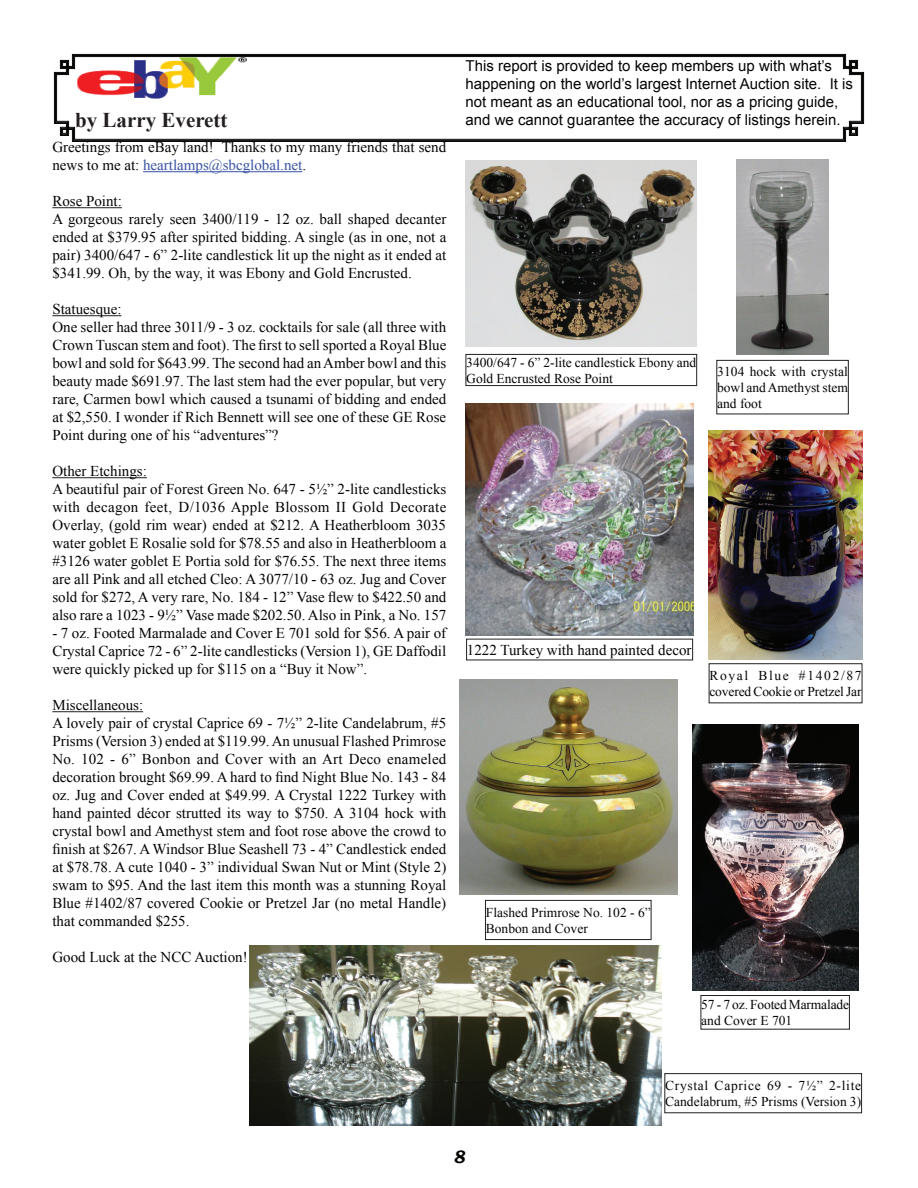
<style>
.page{position:relative;width:918px;height:1188px;background:#fff}
.page>*{position:absolute;margin:0;border:0;box-sizing:border-box;transform-origin:0 0}
.t1{font:700 21px "Times New Roman";color:#231f20}
.t2{font:italic 700 18px "Bookman Old Style";color:#040503}
.t3{font:15px/18px "Times New Roman";color:#040503}
.t4{font:15px/18px "Arial";color:#040503}
.t5{font:13.5px/16.2px "Times New Roman";color:#040503}
.s1{color:#3853a3}
</style>
<div class="page">
<svg style="left:54px;top:54px;width:810px;height:88px;background:#212221"></svg>
<svg style="left:55px;top:55px;width:808px;height:86px;background:#20211f"></svg>
<svg style="left:56px;top:56px;width:806px;height:84px"></svg>
<div style="left:664px;top:1073px;width:198px;height:40px;border:1px solid #231f20"></div>
<div style="left:466px;top:354px;width:231px;height:32px;border:1px solid #231f20"></div>
<div style="left:716px;top:360px;width:133px;height:54px;border:1px solid #231f20"></div>
<div style="left:485px;top:900px;width:166px;height:40px;border:1px solid #231f20"></div>
<div style="left:701px;top:995px;width:149px;height:35px;border:1px solid #231f20"></div>
<hr style="left:143px;top:171px;width:159px;height:1px;background:#3853a3">
<hr style="left:52px;top:207px;width:70px;height:1px;background:#231f20">
<hr style="left:52px;top:315px;width:70px;height:1px;background:#231f20">
<hr style="left:52px;top:477px;width:95px;height:1px;background:#231f20">
<hr style="left:52px;top:711px;width:91px;height:1px;background:#231f20">
<img style="left:466px;top:160px;width:231px;height:186px">
<img style="left:709px;top:430px;width:153px;height:230px">
<img style="left:466px;top:403px;width:227px;height:232px">
<img style="left:459px;top:680px;width:219px;height:215px">
<img style="left:692px;top:724px;width:166px;height:266px">
<div style="left:709px;top:663px;width:153px;height:40px;border:1px solid #231f20"></div>
<img style="left:736px;top:160px;width:93px;height:194px">
<img style="left:250px;top:945px;width:411px;height:180px">
<p class="t4" style="left:466px;top:57px;width:389px">This report is provided to keep members up with what’s happening on the world’s largest Internet Auction site. It is not meant as an educational tool, nor as a pricing guide,</p>
<h1 class="t1" style="left:75px;top:105px;width:154px">by Larry Everett</h1>
<p class="t4" style="left:466px;top:111px;width:377px">and we cannot guarantee the accuracy of listings herein.</p>
<p class="t3" style="left:52px;top:138px;width:395px">Greetings from eBay land! Thanks to my many friends that send news to me at: <span class="s1">heartlamps@sbcglobal.net</span>.</p>
<p class="t3" style="left:52px;top:192px;width:396px">Rose Point:<br>A gorgeous rarely seen 3400/119 - 12 oz. ball shaped decanter ended at $379.95 after spirited bidding. A single (as in one, not a pair) 3400/647 - 6” 2-lite candlestick lit up the night as it ended at $341.99. Oh, by the way, it was Ebony and Gold Encrusted.</p>
<p class="t3" style="left:52px;top:300px;width:396px">Statuesque:<br>One seller had three 3011/9 - 3 oz. cocktails for sale (all three with Crown Tuscan stem and foot). The first to sell sported a Royal Blue bowl and sold for $643.99. The second had an Amber bowl and this beauty made $691.97. The last stem had the ever popular, but very rare, Carmen bowl which caused a tsunami of bidding and ended at $2,550. I wonder if Rich Bennett will see one of these GE Rose Point during one of his “adventures”?</p>
<p class="t3" style="left:52px;top:462px;width:396px">Other Etchings:<br>A beautiful pair of Forest Green No. 647 - 5½” 2-lite candlesticks with decagon feet, D/1036 Apple Blossom II Gold Decorate Overlay, (gold rim wear) ended at $212. A Heatherbloom 3035 water goblet E Rosalie sold for $78.55 and also in Heatherbloom a #3126 water goblet E Portia sold for $76.55. The next three items are all Pink and all etched Cleo: A 3077/10 - 63 oz. Jug and Cover sold for $272, A very rare, No. 184 - 12” Vase flew to $422.50 and also rare a 1023 - 9½” Vase made $202.50. Also in Pink, a No. 157</p>
<p class="t3" style="left:52px;top:624px;width:395px;text-align:justify">- 7 oz. Footed Marmalade and Cover E 701 sold for $56. A pair of Crystal Caprice 72 - 6” 2-lite candlesticks (Version 1), GE Daffodil were quickly picked up for $115 on a “Buy it Now”.</p>
<p class="t3" style="left:52px;top:696px;width:396px">Miscellaneous:<br>A lovely pair of crystal Caprice 69 - 7½” 2-lite Candelabrum, #5<br>Prisms (Version 3) ended at $119.99. An unusual Flashed Primrose No. 102 - 6” Bonbon and Cover with an Art Deco enameled decoration brought $69.99. A hard to find Night Blue No. 143 - 84 oz. Jug and Cover ended at $49.99. A Crystal 1222 Turkey with hand painted décor strutted its way to $750. A 3104 hock with crystal bowl and Amethyst stem and foot rose above the crowd to finish at $267. A Windsor Blue Seashell 73 - 4” Candlestick ended at $78.78. A cute 1040 - 3” individual Swan Nut or Mint (Style 2) swam to $95. And the last item this month was a stunning Royal Blue #1402/87 covered Cookie or Pretzel Jar (no metal Handle) that commanded $255.</p>
<p class="t3" style="left:52px;top:948px;width:197px">Good Luck at the NCC Auction!</p>
<p class="t5" style="left:466px;top:354px;width:232px">3400/647 - 6” 2-lite candlestick Ebony and<br>Gold Encrusted Rose Point</p>
<p class="t5" style="left:717px;top:363px;width:132px;text-align:justify">3104 hock with crystal bowl and Amethyst stem and foot</p>
<p class="t3" style="left:467px;top:640px;width:226px">1222 Turkey with hand painted decor</p>
<p class="t5" style="left:709px;top:667px;width:154px">Royal Blue #1402/87 covered Cookie or Pretzel Jar</p>
<p class="t5" style="left:486px;top:904px;width:166px">Flashed Primrose No. 102 - 6”<br>Bonbon and Cover</p>
<p class="t5" style="left:701px;top:996px;width:149px">57 - 7 oz. Footed Marmalade and Cover E 701</p>
<p class="t5" style="left:665px;top:1077px;width:197px">Crystal Caprice 69 - 7½” 2-lite<br>Candelabrum, #5 Prisms (Version 3)</p>
<p class="t2" style="left:453px;top:1144px;width:14px">8</p>
</div>
